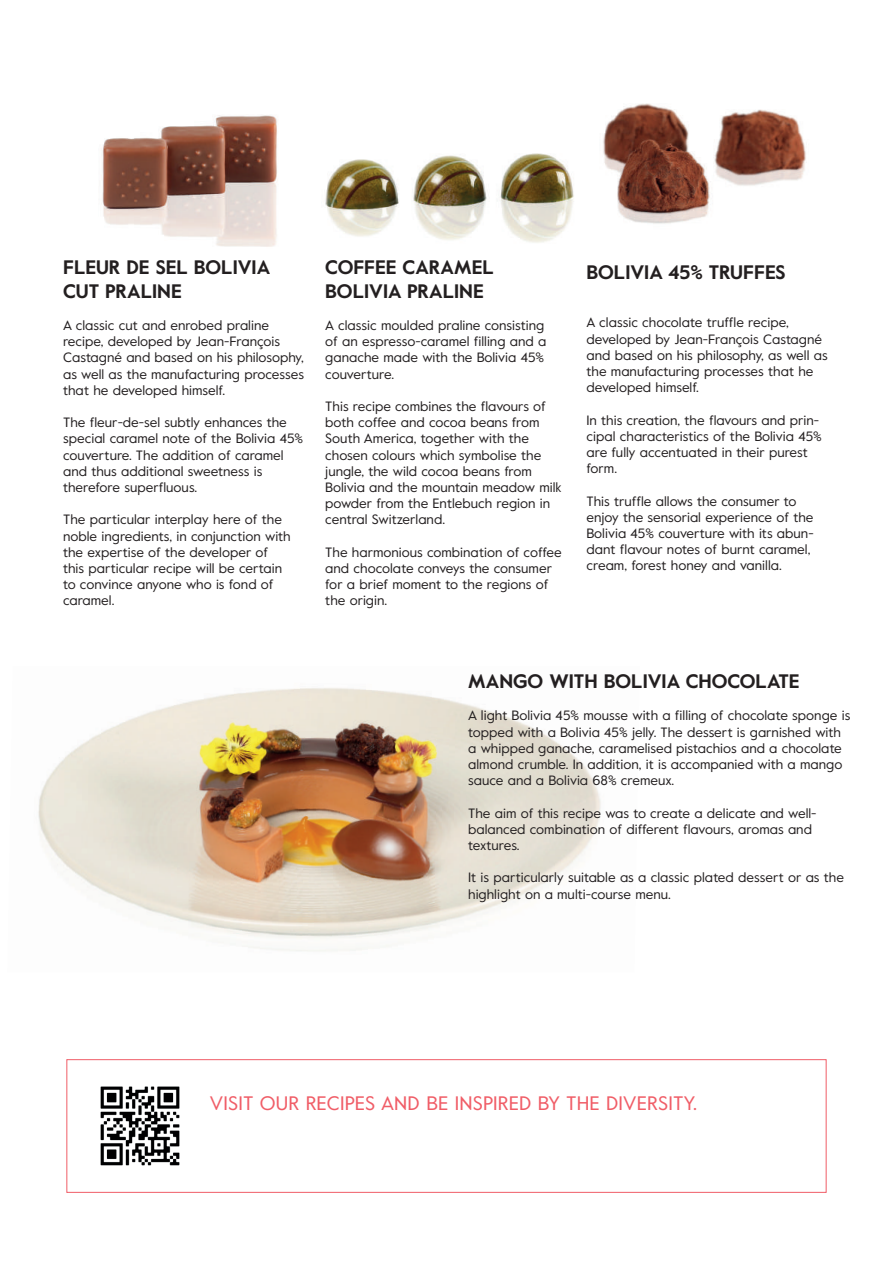
<style>
.page{position:relative;width:893px;height:1263px;background:#fff}
.page>*{position:absolute;margin:0;border:0;box-sizing:border-box;transform-origin:0 0}
.t1{font:700 19.5px/23.4px "Value";color:#231f20}
.t2{font:19.5px "Value";letter-spacing:.01em;color:#f05d67}
.t3{font:13.5px/16.2px "Value";color:#231f20}
</style>
<div class="page">
<img style="left:603px;top:103px;width:203px;height:121px">
<img style="left:38px;top:688px;width:563px;height:263px">
<img style="left:325px;top:153px;width:249px;height:90px">
<img style="left:101px;top:115px;width:177px;height:132px">
<div style="left:67px;top:1059px;width:759px;height:133px;border:1px solid #f05d67"></div>
<img style="left:100px;top:1086px;width:80px;height:80px">
<h1 class="t1" style="left:63px;top:256px;width:209px">FLEUR DE SEL BOLIVIA<br>CUT PRALINE</h1>
<p class="t3" style="left:63px;top:317px;width:243px">A classic cut and enrobed praline recipe, developed by Jean-François Castagné and based on his philosophy, as well as the manufacturing processes that he developed himself.</p>
<p class="t3" style="left:63px;top:414px;width:242px">The fleur-de-sel subtly enhances the special caramel note of the Bolivia 45% couverture. The addition of caramel and thus additional sweetness is therefore superfluous.</p>
<p class="t3" style="left:63px;top:511px;width:229px">The particular interplay here of the noble ingredients, in conjunction with the expertise of the developer of this particular recipe will be certain to convince anyone who is fond of caramel.</p>
<h1 class="t1" style="left:325px;top:256px;width:170px">COFFEE CARAMEL<br>BOLIVIA PRALINE</h1>
<p class="t3" style="left:325px;top:317px;width:223px">A classic moulded praline consisting of an espresso-caramel filling and a ganache made with the Bolivia 45% couverture.</p>
<p class="t3" style="left:325px;top:398px;width:238px">This recipe combines the flavours of both coffee and cocoa beans from South America, together with the chosen colours which symbolise the jungle, the wild cocoa beans from Bolivia and the mountain meadow milk powder from the Entlebuch region in central Switzerland.</p>
<p class="t3" style="left:325px;top:544px;width:238px">The harmonious combination of coffee and chocolate conveys the consumer for a brief moment to the regions of the origin.</p>
<h1 class="t1" style="left:587px;top:260px;width:201px">BOLIVIA 45% TRUFFES</h1>
<p class="t3" style="left:587px;top:314px;width:243px">A classic chocolate truffle recipe, developed by Jean-François Castagné and based on his philosophy, as well as the manufacturing processes that he developed himself.</p>
<p class="t3" style="left:587px;top:411px;width:237px">In this creation, the flavours and prin&shy;cipal characteristics of the Bolivia 45% are fully accentuated in their purest form.</p>
<p class="t3" style="left:587px;top:492px;width:229px">This truffle allows the consumer to enjoy the sensorial experience of the Bolivia 45% couverture with its abun&shy;dant flavour notes of burnt caramel, cream, forest honey and vanilla.</p>
<h1 class="t1" style="left:468px;top:669px;width:333px">MANGO WITH BOLIVIA CHOCOLATE</h1>
<p class="t3" style="left:468px;top:707px;width:384px">A light Bolivia 45% mousse with a filling of chocolate sponge is topped with a Bolivia 45% jelly. The dessert is garnished with a whipped ganache, caramelised pistachios and a chocolate almond crumble. In addition, it is accompanied with a mango sauce and a Bolivia 68% cremeux.</p>
<p class="t3" style="left:468px;top:804px;width:350px">The aim of this recipe was to create a delicate and well&shy;balanced combination of different flavours, aromas and textures.</p>
<p class="t3" style="left:468px;top:869px;width:377px">It is particularly suitable as a classic plated dessert or as the highlight on a multi-course menu.</p>
<h1 class="t2" style="left:210px;top:1090px;width:489px">VISIT OUR RECIPES AND BE INSPIRED BY THE DIVERSITY.</h1>
</div>
